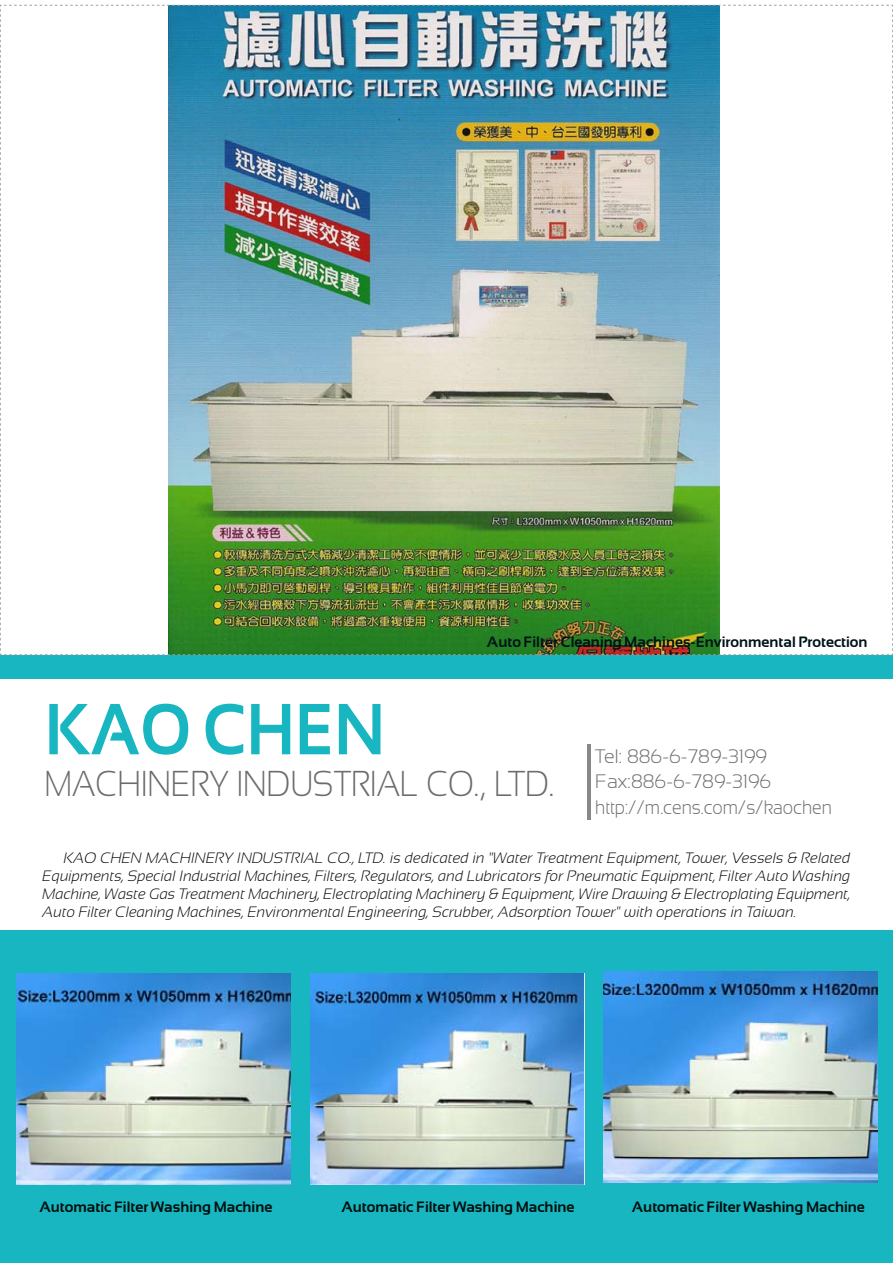
<style>
.page{position:relative;width:893px;height:1263px;background:#fff}
.page>*{position:absolute;margin:0;border:0;box-sizing:border-box;transform-origin:0 0}
.t1{font:700 72px "Sansation";color:#17b6c0;scale:.9 1}
.t2{font:300 36px "Sansation";color:#6d6c6c;scale:.9 1}
.t3{font:300 19.5px/25.5px "Sansation";color:#6d6c6c}
.t4{font:italic 300 15px/18px "Sansation";color:#000;text-align:justify}
.t5{font:700 15px "Sansation";color:#000e0d}
.t6{font:700 15px "Sansation";color:#001217}
</style>
<div class="page">
<div style="left:0;top:643px;width:893px;height:620px;background:#17b6c0"></div>
<div style="left:0;top:679px;width:893px;height:251px;background:#fff"></div>
<img style="left:0;top:5px;width:893px;height:650px">
<img style="left:17px;top:973px;width:274px;height:212px">
<img style="left:310px;top:973px;width:274px;height:212px">
<img style="left:604px;top:971px;width:274px;height:211px">
<hr style="left:587px;top:744px;width:3px;height:76px;background:#86888a">
<p class="t6" style="left:487px;top:634px;width:382px">Auto Filter Cleaning Machines-Environmental Protection</p>
<h1 class="t1" style="left:45px;top:689px;width:380px">KAO CHEN</h1>
<h2 class="t2" style="left:45px;top:763px;width:568px">MACHINERY INDUSTRIAL CO., LTD.</h2>
<h3 class="t3" style="left:595px;top:743px;width:238px">Tel: 886-6-789-3199<br>Fax:886-6-789-3196 http://m.cens.com/s/kaochen</h3>
<p class="t4" style="left:43px;top:848px;width:809px;text-indent:21px">KAO CHEN MACHINERY INDUSTRIAL CO., LTD. is dedicated in "Water Treatment Equipment, Tower, Vessels &amp; Related Equipments, Special Industrial Machines, Filters, Regulators, and Lubricators for Pneumatic Equipment, Filter Auto Washing Machine, Waste Gas Treatment Machinery, Electroplating Machinery &amp; Equipment, Wire Drawing &amp; Electroplating Equipment, Auto Filter Cleaning Machines, Environmental Engineering, Scrubber, Adsorption Tower" with operations in Taiwan.</p>
<p class="t5" style="left:39px;top:1199px;width:234px">Automatic Filter Washing Machine</p>
<p class="t5" style="left:341px;top:1199px;width:234px">Automatic Filter Washing Machine</p>
<p class="t5" style="left:632px;top:1199px;width:234px">Automatic Filter Washing Machine</p>
</div>
